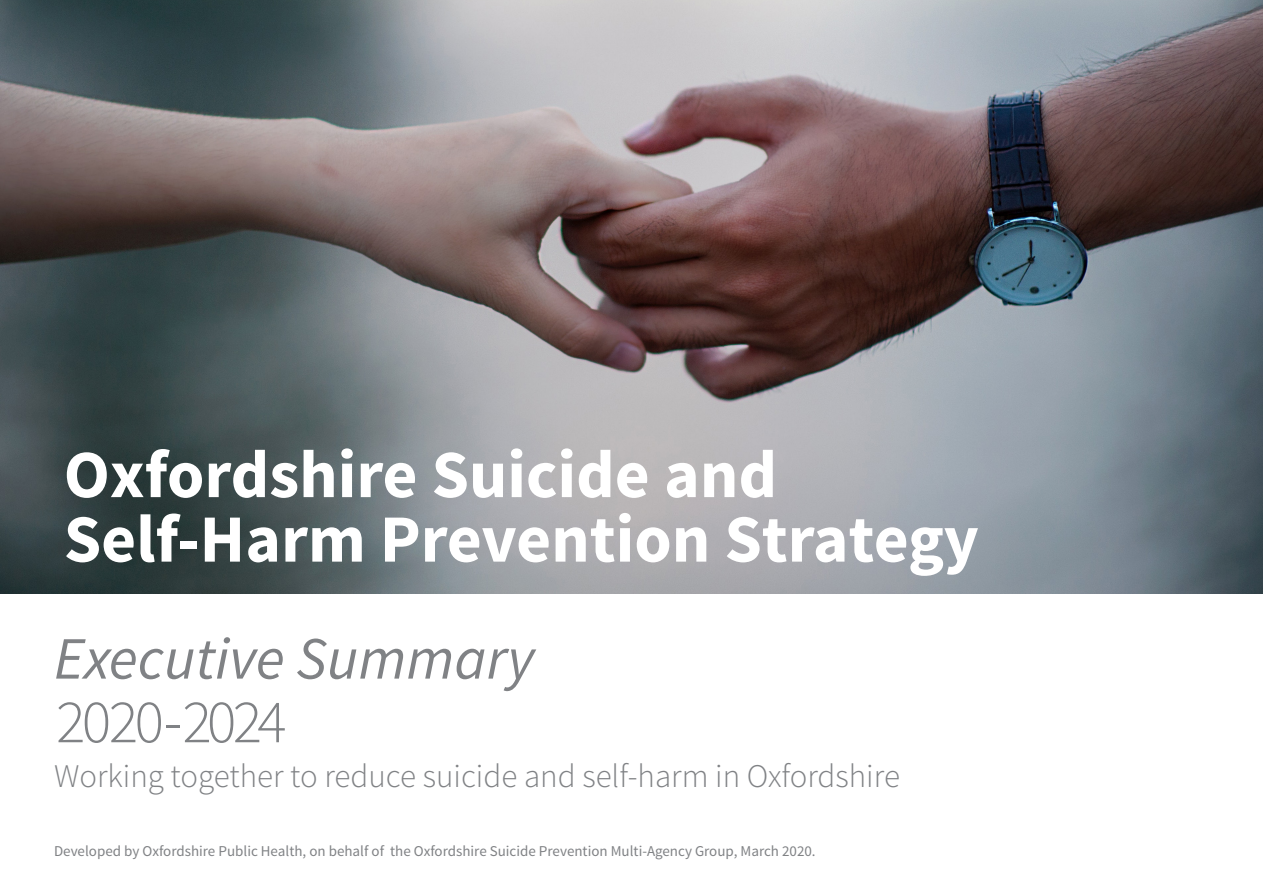
<style>
.page{position:relative;width:1263px;height:893px;background:#fff}
.page>*{position:absolute;margin:0;border:0;box-sizing:border-box;transform-origin:0 0}
.t1{font:700 67.5px "Source Sans Pro";color:#fff}
.t2{font:300 61.5px "Source Sans Pro";letter-spacing:-.06em;color:#808285}
.t3{font:italic 60px "Source Sans Pro";color:#808285}
.t4{font:300 33px "Source Sans Pro";color:#808285}
.t5{font:15px "Source Sans Pro";color:#808285}
</style>
<div class="page">
<img style="left:0;top:0;width:1263px;height:594px">
<p class="t1" style="left:64px;top:431px;width:715px">Oxfordshire Suicide and</p>
<p class="t1" style="left:64px;top:496px;width:916px">Self-Harm Prevention Strategy</p>
<p class="t3" style="left:54px;top:622px;width:482px">Executive Summary</p>
<p class="t2" style="left:56px;top:684px;width:232px">2020-2024</p>
<p class="t4" style="left:54px;top:755px;width:847px">Working together to reduce suicide and self-harm in Oxfordshire</p>
<p class="t5" style="left:54px;top:842px;width:763px">Developed by Oxfordshire Public Health, on behalf of the Oxfordshire Suicide Prevention Multi-Agency Group, March 2020.</p>
</div>
